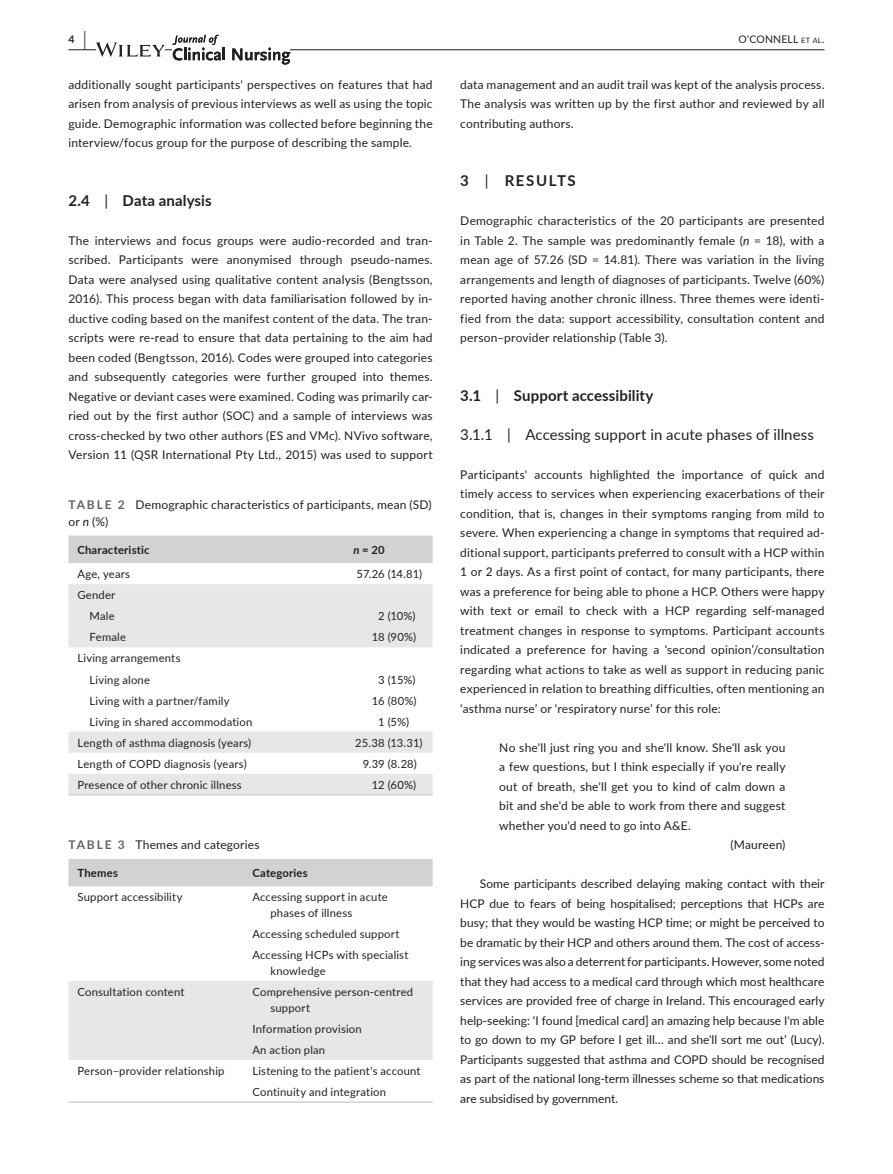
<style>
.page{position:relative;width:893px;height:1174px;background:#fff}
.page>*{position:absolute;margin:0;border:0;box-sizing:border-box;transform-origin:0 0}
.t1{font:15px "Lato";letter-spacing:.005em;color:#231f20}
.t2{font:700 15px "Lato";letter-spacing:.01em;color:#231f20}
.t3{font:700 15px "Lato";letter-spacing:.105em;color:#231f20}
.t4{font:12px/19.5px "Lato";letter-spacing:.015em;color:#231f20;text-align:justify}
.t5{font:11.25px/21px "Lato";letter-spacing:.015em;color:#231f20}
.t6{font:700 11.25px "Lato";letter-spacing:.02em;color:#231f20}
.t7{font:10.5px "Lato";letter-spacing:.015em;color:#231f20}
.t8{font:700 10.5px "Lato";color:#231f20}
.s1{font-size:19.5px}
.s2{font-size:7.35px}
.s3{font-weight:400}
.s4{font-weight:700;color:#636366}
.s5{font-style:italic}
</style>
<div class="page">
<hr style="left:68px;top:49px;width:756px;height:1px;background:#231f20">
<svg style="left:96px;top:42px;width:69px;height:15px"></svg>
<div style="left:172px;top:35px;width:118px;height:30px;background:#fff"></div>
<svg style="left:172px;top:35px;width:53px;height:25px"></svg>
<svg style="left:232px;top:48px;width:58px;height:17px"></svg>
<div style="left:68px;top:535px;width:365px;height:28px;background:#d1d2d4"></div>
<svg style="left:68px;top:584px;width:365px;height:210px"></svg>
<hr style="left:68px;top:794px;width:276px;height:1px;background:#d1d2d4">
<hr style="left:344px;top:794px;width:89px;height:1px;background:#d1d2d4">
<div style="left:68px;top:859px;width:365px;height:27px;background:#d1d2d4"></div>
<div style="left:68px;top:981px;width:365px;height:79px;background:#e6e7e9"></div>
<hr style="left:68px;top:1101px;width:175px;height:1px;background:#d1d2d4">
<hr style="left:243px;top:1101px;width:190px;height:1px;background:#d1d2d4">
<p class="t8" style="left:68px;top:31px;width:19px">4 <span class="s1">|</span></p>
<p class="t7" style="left:738px;top:31px;width:88px">O'CONNELL <span class="s2">et al</span>.</p>
<p class="t4" style="left:68px;top:74px;width:366px">additionally sought participants' perspectives on features that had arisen from analysis of previous interviews as well as using the topic guide. Demographic information was collected before beginning the interview/focus group for the purpose of describing the sample.</p>
<p class="t4" style="left:460px;top:74px;width:366px">data management and an audit trail was kept of the analysis process.<br>The analysis was written up by the first author and reviewed by all contributing authors.</p>
<p class="t2" style="left:68px;top:189px;width:145px">2.4 <span class="s3">|</span> Data analysis</p>
<p class="t4" style="left:68px;top:230px;width:366px">The interviews and focus groups were audio-recorded and tran&shy;scribed. Participants were anonymised through pseudo-names.<br>Data were analysed using qualitative content analysis (Bengtsson, 2016). This process began with data familiarisation followed by in&shy;ductive coding based on the manifest content of the data. The tran&shy;scripts were re-read to ensure that data pertaining to the aim had been coded (Bengtsson, 2016). Codes were grouped into categories and subsequently categories were further grouped into themes.<br>Negative or deviant cases were examined. Coding was primarily car&shy;ried out by the first author (SOC) and a sample of interviews was cross-checked by two other authors (ES and VMc). NVivo software, Version 11 (QSR International Pty Ltd., 2015) was used to support</p>
<p class="t4" style="left:68px;top:496px;width:365px;line-height:16.5px"><span class="s4">TABLE 2</span> Demographic characteristics of participants, mean (SD) or <span class="s5">n</span> (%)</p>
<p class="t6" style="left:77px;top:541px;width:74px">Characteristic</p>
<p class="t6" style="left:353px;top:541px;width:33px"><span class="s5">n</span>=20</p>
<p class="t5" style="left:77px;top:563px;width:54px">Age, years</p>
<p class="t5" style="left:357px;top:563px;width:67px">57.26 (14.81)</p>
<p class="t5" style="left:77px;top:584px;width:39px;text-align:right">Gender<br>Male</p>
<p class="t5" style="left:378px;top:605px;width:39px">2 (10%)</p>
<p class="t5" style="left:89px;top:626px;width:38px">Female</p>
<p class="t5" style="left:372px;top:626px;width:46px">18 (90%)</p>
<p class="t5" style="left:89px;top:647px;width:93px;text-indent:-12px">Living arrangements<br>Living alone</p>
<p class="t5" style="left:378px;top:668px;width:39px">3 (15%)</p>
<p class="t5" style="left:89px;top:689px;width:142px">Living with a partner/family</p>
<p class="t5" style="left:372px;top:689px;width:46px">16 (80%)</p>
<p class="t5" style="left:89px;top:710px;width:164px">Living in shared accommodation</p>
<p class="t5" style="left:378px;top:710px;width:32px">1 (5%)</p>
<p class="t5" style="left:77px;top:731px;width:175px">Length of asthma diagnosis (years)</p>
<p class="t5" style="left:355px;top:731px;width:69px">25.38 (13.31)</p>
<p class="t5" style="left:77px;top:752px;width:171px">Length of COPD diagnosis (years)</p>
<p class="t5" style="left:363px;top:752px;width:55px">9.39 (8.28)</p>
<p class="t5" style="left:77px;top:774px;width:166px">Presence of other chronic illness</p>
<p class="t5" style="left:372px;top:774px;width:46px">12 (60%)</p>
<p class="t4" style="left:68px;top:834px;width:193px"><span class="s4">TABLE 3</span> Themes and categories</p>
<p class="t6" style="left:77px;top:864px;width:42px">Themes</p>
<p class="t6" style="left:252px;top:864px;width:57px">Categories</p>
<p class="t5" style="left:77px;top:886px;width:107px">Support accessibility</p>
<p class="t5" style="left:270px;top:889px;width:119px;line-height:15.8px;text-indent:-18px">Accessing support in acute phases of illness</p>
<p class="t5" style="left:252px;top:923px;width:158px">Accessing scheduled support<br>Accessing HCPs with specialist</p>
<p class="t5" style="left:270px;top:960px;width:57px">knowledge</p>
<p class="t5" style="left:77px;top:981px;width:109px">Consultation content</p>
<p class="t5" style="left:270px;top:983px;width:144px;line-height:15.8px;text-indent:-18px">Comprehensive person-centred support</p>
<p class="t5" style="left:252px;top:1018px;width:111px">Information provision<br>An action plan</p>
<p class="t5" style="left:77px;top:1060px;width:149px">Person–provider relationship</p>
<p class="t5" style="left:252px;top:1060px;width:170px">Listening to the patient's account<br>Continuity and integration</p>
<p class="t3" style="left:460px;top:170px;width:117px">3 <span class="s3">|</span> RESULTS</p>
<p class="t4" style="left:460px;top:210px;width:366px">Demographic characteristics of the 20 participants are presented in Table 2. The sample was predominantly female (<span class="s5">n</span> = 18), with a mean age of 57.26 (SD = 14.81). There was variation in the living arrangements and length of diagnoses of participants. Twelve (60%) reported having another chronic illness. Three themes were identi&shy;fied from the data: support accessibility, consultation content and person–provider relationship (Table 3).</p>
<p class="t2" style="left:460px;top:384px;width:195px">3.1 <span class="s3">|</span> Support accessibility</p>
<p class="t1" style="left:460px;top:423px;width:355px">3.1.1 | Accessing support in acute phases of illness</p>
<p class="t4" style="left:460px;top:464px;width:366px">Participants' accounts highlighted the importance of quick and timely access to services when experiencing exacerbations of their condition, that is, changes in their symptoms ranging from mild to severe. When experiencing a change in symptoms that required ad&shy;ditional support, participants preferred to consult with a HCP within 1 or 2 days. As a first point of contact, for many participants, there was a preference for being able to phone a HCP. Others were happy with text or email to check with a HCP regarding self-managed treatment changes in response to symptoms. Participant accounts indicated a preference for having a ‘second opinion’/consultation regarding what actions to take as well as support in reducing panic experienced in relation to breathing difficulties, often mentioning an ‘asthma nurse’ or ‘respiratory nurse’ for this role:</p>
<p class="t4" style="left:499px;top:737px;width:288px">No she'll just ring you and she'll know. She'll ask you</p>
<p class="t4" style="left:499px;top:756px;width:288px">a few questions, but I think especially if you're really</p>
<p class="t4" style="left:499px;top:776px;width:288px">out of breath, she'll get you to kind of calm down a</p>
<p class="t4" style="left:499px;top:795px;width:288px">bit and she'd be able to work from there and suggest</p>
<p class="t4" style="left:499px;top:815px;width:193px">whether you'd need to go into A&amp;E.</p>
<p class="t4" style="left:730px;top:834px;width:56px">(Maureen)</p>
<p class="t4" style="left:460px;top:873px;width:366px;text-indent:20px">Some participants described delaying making contact with their HCP due to fears of being hospitalised; perceptions that HCPs are busy; that they would be wasting HCP time; or might be perceived to be dramatic by their HCP and others around them. The cost of access&shy;ing services was also a deterrent for participants. However, some noted that they had access to a medical card through which most healthcare services are provided free of charge in Ireland. This encouraged early help-seeking: ‘I found [medical card] an amazing help because I'm able to go down to my GP before I get ill… and she'll sort me out’ (Lucy).<br>Participants suggested that asthma and COPD should be recognised as part of the national long-term illnesses scheme so that medications are subsidised by government.</p>
</div>
